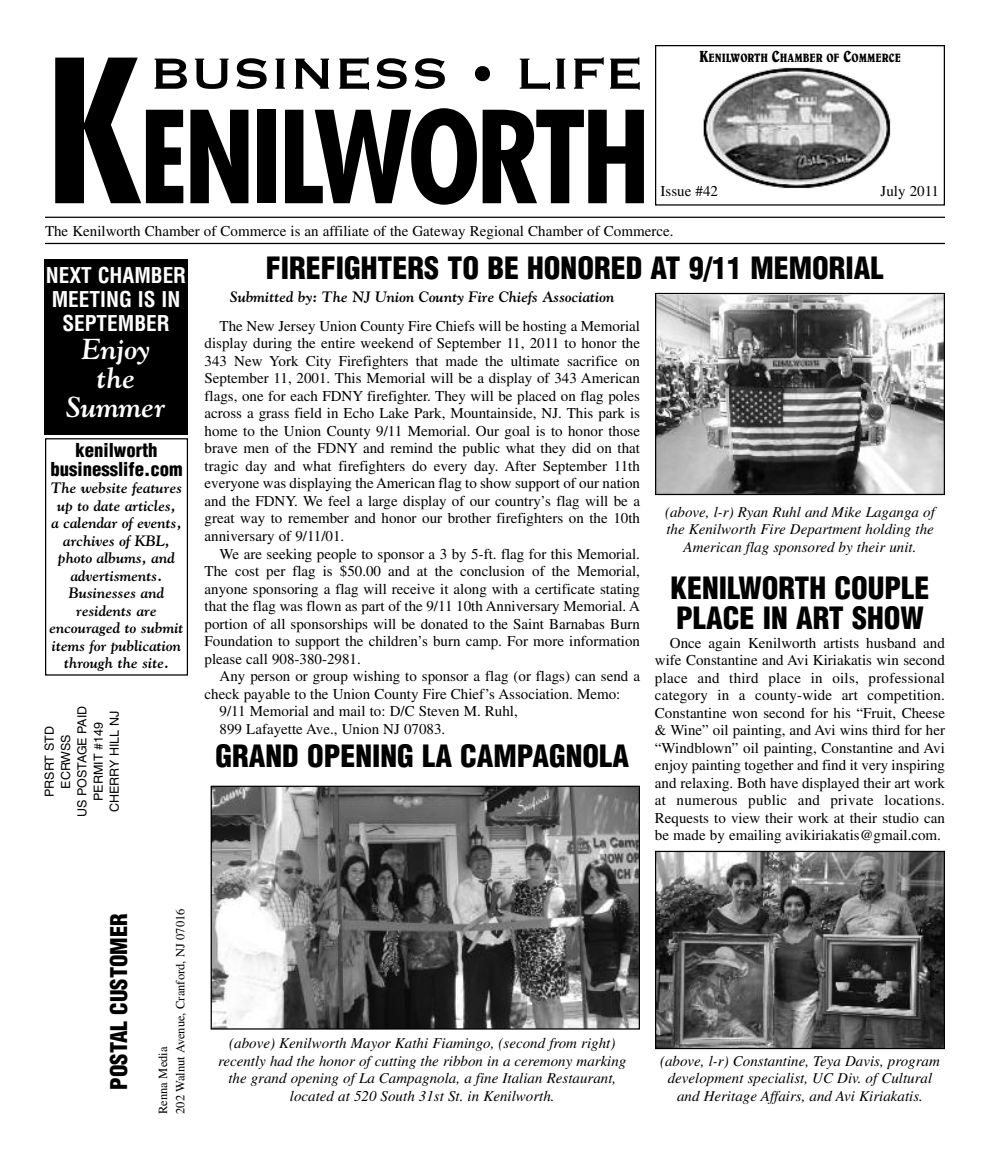
<style>
.page{position:relative;width:990px;height:1159px;background:#fff}
.page>*{position:absolute;margin:0;border:0;box-sizing:border-box;transform-origin:0 0}
.t1{font:700 condensed 193.12px "Futura";color:#000}
.t2{font:700 condensed 124px "Futura";letter-spacing:-.035em;color:#000}
.t3{font:57.25px "Copperplate";color:#000}
.t4{font:900 condensed 30px/30px "Helvetica";color:#000}
.t5{font:italic 700 28.75px/28.8px "Goudy";color:#fff;text-align:center}
.t6{font:900 condensed 22.5px "Helvetica";color:#000}
.t7{font:700 condensed 21.25px/23.8px "Helvetica";color:#fff;text-align:center}
.t8{font:900 condensed 18.75px/18.8px "Helvetica";color:#000;text-align:center}
.t9{font:15px/17.5px "Times";color:#000;text-align:justify}
.t10{font:italic 15px/17.5px "Times";color:#000;text-align:center}
.t11{font:italic 700 15px/17.5px "Goudy";color:#000;text-align:center}
.t12{font:12.5px/16.2px "Helvetica";color:#000;text-align:center}
.t13{font:12.5px/17.5px "Times";color:#000}
.t14{font:condensed 12.25px "Belwe";color:#000}
.s1{font-size:16.25px}
</style>
<div class="page">
<hr style="left:45px;top:217px;width:900px;height:1px;background:#000">
<hr style="left:45px;top:243px;width:900px;height:1px;background:#000">
<div style="left:655px;top:45px;width:290px;height:161px;border:1px solid #000"></div>
<img style="left:702px;top:65px;width:191px;height:125px;border-radius:50%">
<div style="left:45px;top:438px;width:143px;height:237px;border:1px solid #000"></div>
<div style="left:44px;top:260px;width:144px;height:175px;background:#000"></div>
<img style="left:657px;top:296px;width:286px;height:197px">
<div style="left:655px;top:293px;width:290px;height:202px;border:1px solid #000"></div>
<img style="left:213px;top:788px;width:425px;height:239px">
<div style="left:211px;top:786px;width:429px;height:243px;border:1px solid #000"></div>
<img style="left:657px;top:853px;width:286px;height:194px">
<div style="left:655px;top:851px;width:290px;height:198px;border:1px solid #000"></div>
<p class="t14" style="left:699px;top:54px;width:203px"><span class="s1">K</span>ENILWORTH <span class="s1">C</span>HAMBER OF <span class="s1">C</span>OMMERCE</p>
<h3 class="t3" style="left:150px;top:36px;width:495px">BUSINESS • LIFE</h3>
<h1 class="t1" style="left:45px;top:47px;width:101px">K</h1>
<p class="t9" style="left:45px;top:224px;width:630px">The Kenilworth Chamber of Commerce is an affiliate of the Gateway Regional Chamber of Commerce.</p>
<h2 class="t2" style="left:139px;top:103px;width:513px">ENILWORTH</h2>
<p class="t9" style="left:661px;top:184px;width:59px">Issue #42</p>
<p class="t9" style="left:881px;top:184px;width:60px">July 2011</p>
<h3 class="t7" style="left:46px;top:264px;width:142px">NEXT CHAMBER<br>MEETING IS IN<br>SEPTEMBER</h3>
<h3 class="t5" style="left:67px;top:335px;width:101px">Enjoy the<br>Summer</h3>
<p class="t8" style="left:50px;top:441px;width:134px">kenilworth businesslife.com</p>
<p class="t11" style="left:49px;top:479px;width:136px">The website features up to date articles,<br>a calendar of events, archives of KBL, photo albums, and advertisments.<br>Businesses and residents are encouraged to submit items for publication through the site.</p>
<p class="t12" style="left:43px;top:817px;width:113px;rotate:-90deg">PRSRT STD<br>ECRWSS<br>US POSTAGE PAID<br>PERMIT #149<br>CHERRY HILL NJ</p>
<h3 class="t4" style="left:266px;top:254px;width:620px">FIREFIGHTERS TO BE HONORED AT 9/11 MEMORIAL</h3>
<p class="t11" style="left:230px;top:288px;width:386px">Submitted by: The NJ Union County Fire Chiefs Association</p>
<p class="t9" style="left:205px;top:319px;width:437px;text-indent:15px">The New Jersey Union County Fire Chiefs will be hosting a Memorial display during the entire weekend of September 11, 2011 to honor the 343 New York City Firefighters that made the ultimate sacrifice on September 11, 2001. This Memorial will be a display of 343 American flags, one for each FDNY firefighter. They will be placed on flag poles across a grass field in Echo Lake Park, Mountainside, NJ. This park is home to the Union County 9/11 Memorial. Our goal is to honor those brave men of the FDNY and remind the public what they did on that tragic day and what firefighters do every day. After September 11th everyone was displaying the American flag to show support of our nation and the FDNY. We feel a large display of our country’s flag will be a great way to remember and honor our brother firefighters on the 10th anniversary of 9/11/01.</p>
<p class="t9" style="left:205px;top:546px;width:437px;text-indent:15px">We are seeking people to sponsor a 3 by 5-ft. flag for this Memorial.<br>The cost per flag is $50.00 and at the conclusion of the Memorial, anyone sponsoring a flag will receive it along with a certificate stating that the flag was flown as part of the 9/11 10th Anniversary Memorial. A portion of all sponsorships will be donated to the Saint Barnabas Burn Foundation to support the children’s burn camp. For more information please call 908-380-2981.</p>
<p class="t9" style="left:220px;top:669px;width:422px">Any person or group wishing to sponsor a flag (or flags) can send a</p>
<p class="t9" style="left:205px;top:686px;width:417px">check payable to the Union County Fire Chief’s Association. Memo:</p>
<p class="t9" style="left:220px;top:704px;width:300px">9/11 Memorial and mail to: D/C Steven M. Ruhl,</p>
<p class="t9" style="left:220px;top:721px;width:227px">899 Lafayette Ave., Union NJ 07083.</p>
<h3 class="t4" style="left:215px;top:741px;width:415px">GRAND OPENING LA CAMPAGNOLA</h3>
<p class="t10" style="left:665px;top:504px;width:271px">(above, l-r) Ryan Ruhl and Mike Laganga of the Kenilworth Fire Department holding the<br>American flag sponsored by their unit.</p>
<h3 class="t4" style="left:671px;top:574px;width:260px">KENILWORTH COUPLE<br>PLACE IN ART SHOW</h3>
<p class="t9" style="left:655px;top:636px;width:292px;text-indent:15px">Once again Kenilworth artists husband and wife Constantine and Avi Kiriakatis win second place and third place in oils, professional category in a county-wide art competition.<br>Constantine won second for his “Fruit, Cheese &amp; Wine” oil painting, and Avi wins third for her “Windblown” oil painting, Constantine and Avi enjoy painting together and find it very inspiring and relaxing. Both have displayed their art work at numerous public and private locations.<br>Requests to view their work at their studio can be made by emailing avikiriakatis@gmail.com.</p>
<h3 class="t6" style="left:106px;top:1089px;width:178px;rotate:-90deg">POSTAL CUSTOMER</h3>
<p class="t13" style="left:155px;top:1114px;width:207px;rotate:-90deg">Renna Media<br>202 Walnut Avenue, Cranford, NJ 07016</p>
<p class="t10" style="left:218px;top:1036px;width:410px">(above) Kenilworth Mayor Kathi Fiamingo, (second from right) recently had the honor of cutting the ribbon in a ceremony marking the grand opening of La Campagnola, a fine Italian Restaurant, located at 520 South 31st St. in Kenilworth.</p>
<p class="t10" style="left:660px;top:1053px;width:281px">(above, l-r) Constantine, Teya Davis, program development specialist, UC Div. of Cultural and Heritage Affairs, and Avi Kiriakatis.</p>
</div>
